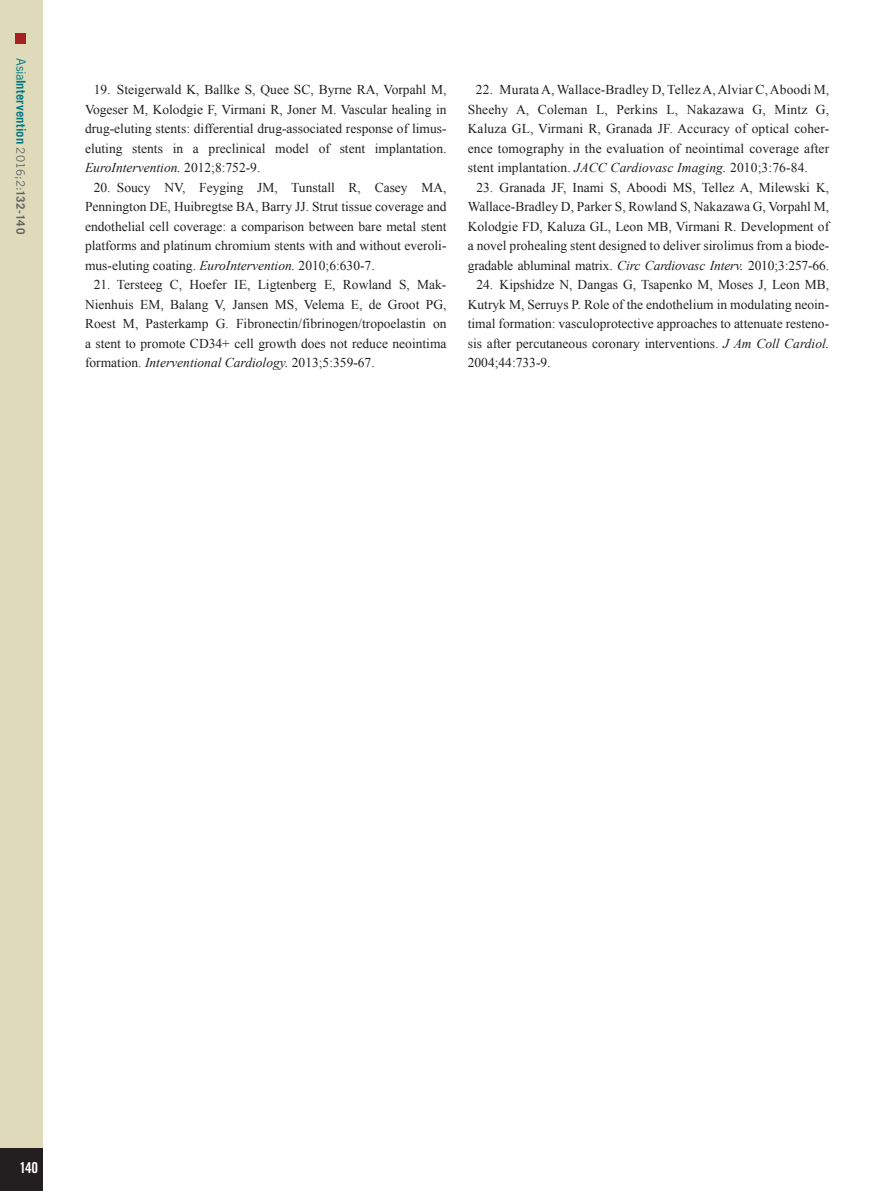
<style>
.page{position:relative;width:893px;height:1191px;background:#fff}
.page>*{position:absolute;margin:0;border:0;box-sizing:border-box;transform-origin:0 0}
.t1{font:15px "Trade Gothic LT Std Bd Cn 20";color:#fff}
.references{font:13.5px/19.5px "Times New Roman";color:#231f20;text-align:justify}
.t2{font:700 12.75px "Trade Gothic LT Std";letter-spacing:.005em;color:#007a84}
.s1{font-weight:400}
.s2{font-weight:400;font-size:11.7px;color:#636366}
.s3{font-size:11.7px;color:#636366}
.s4{font-style:italic}
</style>
<div class="page">
<div style="left:0;top:0;width:43px;height:1191px;background:#dedaba"></div>
<div style="left:0;top:1148px;width:43px;height:43px;background:#231f20"></div>
<div style="left:16px;top:34px;width:10px;height:10px;background:#a72023"></div>
<p class="t2" style="left:29px;top:58px;width:177px;rotate:90deg"><span class="s1">Asia</span>Intervention <span class="s2">2016;2:</span><span class="s3">132-140</span></p>
<p class="references" style="left:85px;top:80px;width:363px;text-indent:9px">19. Steigerwald K, Ballke S, Quee SC, Byrne RA, Vorpahl M, Vogeser M, Kolodgie F, Virmani R, Joner M. Vascular healing in drug-eluting stents: differential drug-associated response of limus&shy;eluting stents in a preclinical model of stent implantation.<br><span class="s4">EuroIntervention.</span> 2012;8:752-9.</p>
<p class="references" style="left:85px;top:177px;width:363px;text-indent:9px">20. Soucy NV, Feyging JM, Tunstall R, Casey MA, Pennington DE, Huibregtse BA, Barry JJ. Strut tissue coverage and endothelial cell coverage: a comparison between bare metal stent platforms and platinum chromium stents with and without everoli&shy;mus-eluting coating. <span class="s4">EuroIntervention.</span> 2010;6:630-7.</p>
<p class="references" style="left:85px;top:275px;width:363px;text-indent:9px">21. Tersteeg C, Hoefer IE, Ligtenberg E, Rowland S, Mak-Nienhuis EM, Balang V, Jansen MS, Velema E, de Groot PG, Roest M, Pasterkamp G. Fibronectin/fibrinogen/tropoelastin on a stent to promote CD34+ cell growth does not reduce neointima formation. <span class="s4">Interventional Cardiology.</span> 2013;5:359-67.</p>
<p class="references" style="left:468px;top:80px;width:363px;text-indent:8px">22. Murata A, Wallace-Bradley D, Tellez A, Alviar C, Aboodi M, Sheehy A, Coleman L, Perkins L, Nakazawa G, Mintz G, Kaluza GL, Virmani R, Granada JF. Accuracy of optical coher&shy;ence tomography in the evaluation of neointimal coverage after stent implantation. <span class="s4">JACC Cardiovasc Imaging.</span> 2010;3:76-84.</p>
<p class="references" style="left:468px;top:177px;width:363px;text-indent:9px">23. Granada JF, Inami S, Aboodi MS, Tellez A, Milewski K, Wallace-Bradley D, Parker S, Rowland S, Nakazawa G, Vorpahl M, Kolodgie FD, Kaluza GL, Leon MB, Virmani R. Development of a novel prohealing stent designed to deliver sirolimus from a biode&shy;gradable abluminal matrix. <span class="s4">Circ Cardiovasc Interv.</span> 2010;3:257-66.</p>
<p class="references" style="left:468px;top:275px;width:363px;text-indent:9px">24. Kipshidze N, Dangas G, Tsapenko M, Moses J, Leon MB, Kutryk M, Serruys P. Role of the endothelium in modulating neoin&shy;timal formation: vasculoprotective approaches to attenuate resteno&shy;sis after percutaneous coronary interventions. <span class="s4">J Am Coll Cardiol.<br></span>2004;44:733-9.</p>
<p class="t1" style="left:20px;top:1158px;width:20px">140</p>
</div>
